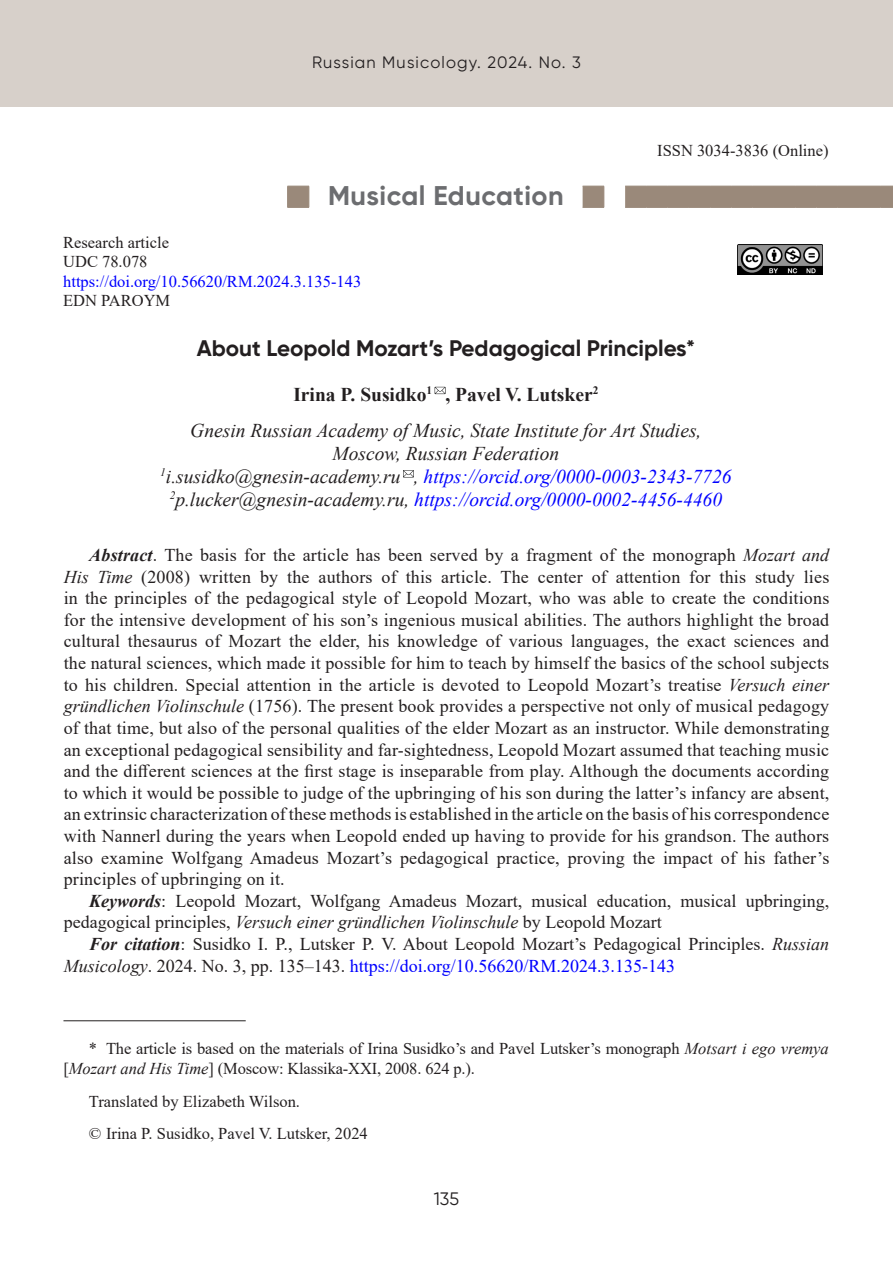
<style>
.page{position:relative;width:893px;height:1263px;background:#fff}
.page>*{position:absolute;margin:0;border:0;box-sizing:border-box;transform-origin:0 0}
.Рубрика{font:700 27px "Gilroy";letter-spacing:.02em;color:#6c6d70}
.Заголовок{font:700 22.5px "Gilroy";color:#231f20}
.Академия{font:italic 19.5px "Times New Roman";color:#00f}
.Академия-2{font:italic 19.5px/22.8px "Times New Roman";color:#231f20;text-align:center}
.Автор{font:700 19.5px "Times New Roman";color:#231f20}
.Литература{font:18px/21.6px "Times New Roman";color:#231f20}
.t1{font:18px "Gilroy";color:#231f20}
.Примечание{font:16.5px/19.8px "Times New Roman";letter-spacing:-.01em;color:#231f20}
.Удк{font:16.5px "Times New Roman";color:#231f20}
.Удк-2{font:16.5px "Times New Roman";color:#00f}
.t2{font:16.5px "Gilroy";letter-spacing:.07em;color:#231f20}
.s1{color:#231f20}
.s2{font-weight:700;font-style:italic}
.s3{font-style:italic}
.s4{color:#00f}
</style>
<div class="page">
<div style="left:0;top:0;width:893px;height:107px;background:#d7d0ca"></div>
<svg style="left:287px;top:186px;width:606px;height:22px"></svg>
<img style="left:737px;top:245px;width:86px;height:30px">
<svg style="left:435px;top:387px;width:11px;height:7px"></svg>
<svg style="left:403px;top:470px;width:11px;height:7px"></svg>
<hr style="left:63px;top:1020px;width:183px;height:1px;background:#231f20">
<p class="t2" style="left:312px;top:53px;width:270px">Russian Musicology. 2024. No. 3</p>
<p class="Рубрика" style="left:328px;top:179px;width:237px">Musical Education</p>
<p class="Удк" style="left:657px;top:139px;width:173px">ISSN 3034-3836 (Online)</p>
<p class="Удк" style="left:63px;top:231px;width:107px">Research article</p>
<p class="Удк" style="left:63px;top:250px;width:86px">UDC 78.078</p>
<p class="Удк-2" style="left:63px;top:270px;width:300px">https://doi.org/10.56620/RM.2024.3.135-143</p>
<p class="Удк" style="left:63px;top:289px;width:109px">EDN PAROYM</p>
<p class="Заголовок" style="left:197px;top:334px;width:500px">About Leopold Mozart’s Pedagogical Principles*</p>
<p class="Автор" style="left:293px;top:380px;width:307px">Irina P. Susidko<sup>1</sup> , Pavel V. Lutsker<sup>2</sup></p>
<p class="Академия-2" style="left:190px;top:419px;width:513px">Gnesin Russian Academy of Music, State Institute for Art Studies,<br>Moscow, Russian Federation</p>
<p class="Академия" style="left:160px;top:463px;width:573px"><sup>1</sup><span class="s1">i.susidko@gnesin-academy.ru ,</span> https://orcid.org/0000-0003-2343-7726</p>
<p class="Академия" style="left:170px;top:486px;width:554px"><sup>2</sup><span class="s1">p.lucker@gnesin-academy.ru,</span> https://orcid.org/0000-0002-4456-4460</p>
<p class="Литература" style="left:64px;top:544px;width:767px;text-align:justify;text-indent:26px"><span class="s2">Abstract</span>. The basis for the article has been served by a fragment of the monograph <span class="s3">Mozart and His Time</span> (2008) written by the authors of this article. The center of attention for this study lies in the principles of the pedagogical style of Leopold Mozart, who was able to create the conditions for the intensive development of his son’s ingenious musical abilities. The authors highlight the broad cultural thesaurus of Mozart the elder, his knowledge of various languages, the exact sciences and the natural sciences, which made it possible for him to teach by himself the basics of the school subjects to his children. Special attention in the article is devoted to Leopold Mozart’s treatise <span class="s3">Versuch einer gründlichen Violinschule</span> (1756). The present book provides a perspective not only of musical pedagogy of that time, but also of the personal qualities of the elder Mozart as an instructor. While demonstrating an exceptional pedagogical sensibility and far-sightedness, Leopold Mozart assumed that teaching music and the different sciences at the first stage is inseparable from play. Although the documents according to which it would be possible to judge of the upbringing of his son during the latter’s infancy are absent, an extrinsic characterization of these methods is established in the article on the basis of his correspondence with Nannerl during the years when Leopold ended up having to provide for his grandson. The authors also examine Wolfgang Amadeus Mozart’s pedagogical practice, proving the impact of his father’s principles of upbringing on it.</p>
<p class="Литература" style="left:64px;top:889px;width:767px;text-indent:26px"><span class="s2">Keywords</span>: Leopold Mozart, Wolfgang Amadeus Mozart, musical education, musical upbringing, pedagogical principles, <span class="s3">Versuch einer gründlichen Violinschule</span> by Leopold Mozart</p>
<p class="Литература" style="left:64px;top:932px;width:767px;text-indent:26px"><span class="s2">For citation</span>: Susidko I. P., Lutsker P. V. About Leopold Mozart’s Pedagogical Principles. <span class="s3">Russian<br>Musicology</span>. 2024. No. 3, pp. 135–143. <span class="s4">https://doi.org/10.56620/RM.2024.3.135-143</span></p>
<p class="Примечание" style="left:63px;top:1038px;width:767px;text-indent:26px">* The article is based on the materials of Irina Susidko’s and Pavel Lutsker’s monograph <span class="s3">Motsart i ego vremya </span>[<span class="s3">Mozart and His Time</span>] (Moscow: Klassika-XXI, 2008. 624 p.).</p>
<p class="Примечание" style="left:89px;top:1091px;width:213px">Translated by Elizabeth Wilson.</p>
<p class="Примечание" style="left:89px;top:1123px;width:280px">© Irina P. Susidko, Pavel V. Lutsker, 2024</p>
<p class="t1" style="left:434px;top:1188px;width:27px">135</p>
</div>
